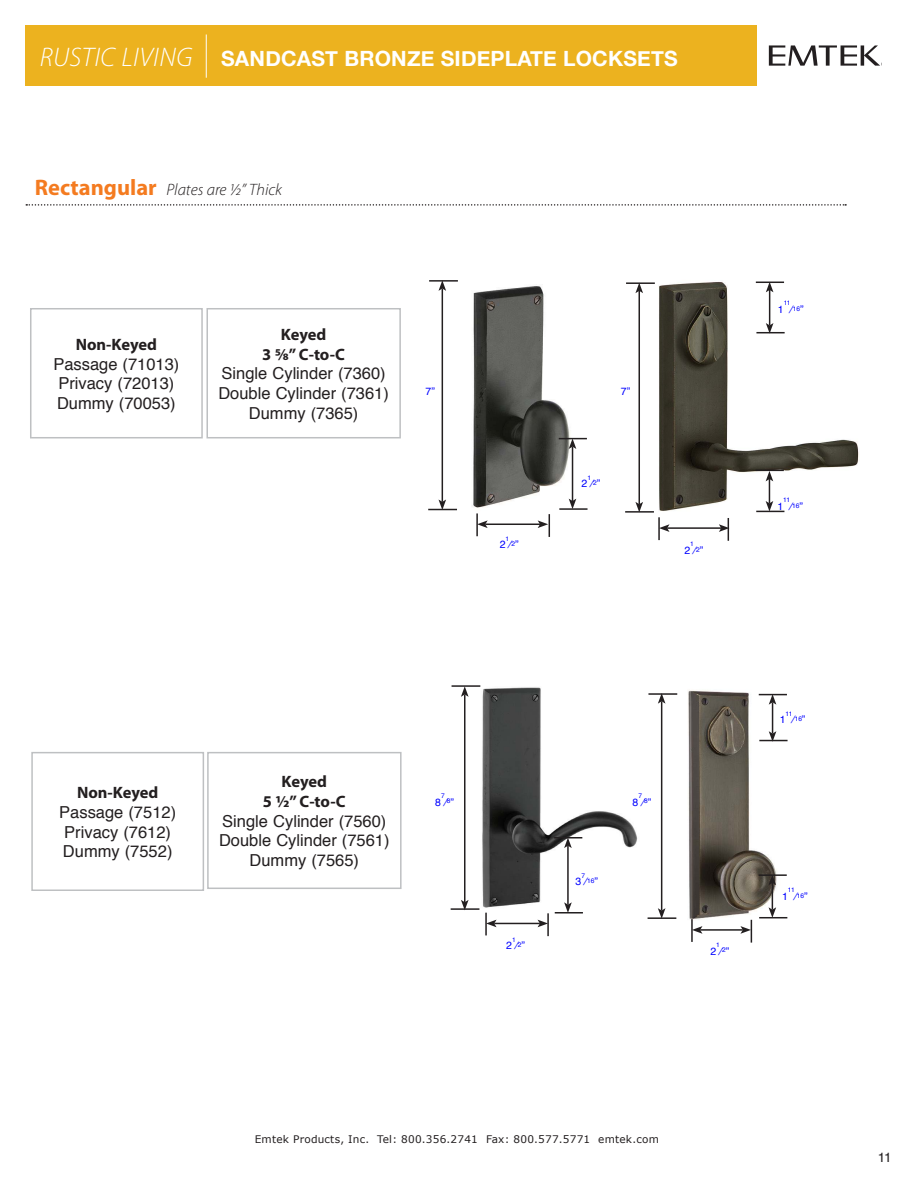
<style>
.page{position:relative;width:918px;height:1188px;background:#fff}
.page>*{position:absolute;margin:0;border:0;box-sizing:border-box;transform-origin:0 0}
.t1{font:700 21px "Helvetica Neue";letter-spacing:.01em;color:#fff}
.t2{font:16.5px/19.8px "Helvetica";color:#231f20}
.t3{font:700 16.5px/19.8px "Myriad Pro";letter-spacing:-.005em;color:#231f20;text-align:center}
.t4{font:italic 300 16.5px "Myriad Pro";color:#231f20}
.t5{font:13.5px "Helvetica";color:#231f20}
.t6{font:10.5px "Verdana";letter-spacing:.02em;color:#231f20}
.t7{font:10.5px "Helvetica";color:#00f}
.t8{font:6.6px "Helvetica";letter-spacing:-.075em;color:#00f}
.s1{font-family:"Myriad Pro";font-weight:300;font-style:italic;font-size:27px}
.s2{font-weight:700;font-style:normal;font-size:22.5px;color:#f47b20}
</style>
<div class="page">
<img style="left:479px;top:687px;width:159px;height:223px">
<img style="left:472px;top:286px;width:100px;height:222px">
<img style="left:659px;top:281px;width:200px;height:244px">
<img style="left:676px;top:690px;width:112px;height:246px">
<hr style="left:429px;top:280px;width:29px;height:2px;background:#231f20">
<hr style="left:442px;top:289px;width:1px;height:213px;background:#231f20">
<svg style="left:438px;top:280px;width:8px;height:11px"></svg>
<svg style="left:428px;top:500px;width:29px;height:10px"></svg>
<hr style="left:476px;top:513px;width:2px;height:23px;background:#231f20">
<hr style="left:485px;top:524px;width:55px;height:1px;background:#231f20">
<svg style="left:477px;top:520px;width:11px;height:8px"></svg>
<svg style="left:538px;top:514px;width:12px;height:23px"></svg>
<hr style="left:559px;top:508px;width:29px;height:2px;background:#231f20">
<hr style="left:572px;top:447px;width:1px;height:54px;background:#231f20">
<svg style="left:559px;top:438px;width:28px;height:11px"></svg>
<svg style="left:569px;top:499px;width:7px;height:10px"></svg>
<hr style="left:626px;top:282px;width:29px;height:2px;background:#231f20">
<hr style="left:625px;top:511px;width:29px;height:2px;background:#231f20">
<hr style="left:639px;top:291px;width:1px;height:213px;background:#231f20">
<svg style="left:635px;top:284px;width:8px;height:9px"></svg>
<svg style="left:635px;top:502px;width:8px;height:10px"></svg>
<hr style="left:658px;top:517px;width:2px;height:23px;background:#231f20">
<hr style="left:667px;top:527px;width:54px;height:2px;background:#231f20">
<svg style="left:659px;top:524px;width:11px;height:8px"></svg>
<svg style="left:719px;top:518px;width:10px;height:23px"></svg>
<svg style="left:756px;top:470px;width:28px;height:42px"></svg>
<hr style="left:769px;top:290px;width:1px;height:35px;background:#231f20">
<svg style="left:756px;top:282px;width:28px;height:10px"></svg>
<svg style="left:756px;top:323px;width:29px;height:11px"></svg>
<hr style="left:452px;top:685px;width:28px;height:2px;background:#231f20">
<hr style="left:451px;top:908px;width:28px;height:2px;background:#231f20">
<hr style="left:464px;top:694px;width:2px;height:208px;background:#231f20">
<svg style="left:461px;top:686px;width:8px;height:11px"></svg>
<svg style="left:461px;top:900px;width:8px;height:10px"></svg>
<hr style="left:485px;top:913px;width:2px;height:22px;background:#231f20">
<hr style="left:547px;top:913px;width:2px;height:23px;background:#231f20">
<hr style="left:494px;top:923px;width:46px;height:1px;background:#231f20">
<svg style="left:486px;top:920px;width:11px;height:7px"></svg>
<svg style="left:538px;top:920px;width:10px;height:7px"></svg>
<hr style="left:554px;top:837px;width:28px;height:2px;background:#231f20">
<hr style="left:555px;top:912px;width:28px;height:2px;background:#231f20">
<hr style="left:567px;top:846px;width:2px;height:59px;background:#231f20">
<svg style="left:564px;top:838px;width:8px;height:10px"></svg>
<svg style="left:564px;top:902px;width:8px;height:10px"></svg>
<hr style="left:648px;top:693px;width:29px;height:2px;background:#231f20">
<hr style="left:648px;top:917px;width:28px;height:2px;background:#231f20">
<hr style="left:661px;top:701px;width:1px;height:210px;background:#231f20">
<svg style="left:658px;top:693px;width:7px;height:11px"></svg>
<svg style="left:658px;top:908px;width:7px;height:11px"></svg>
<hr style="left:691px;top:919px;width:2px;height:23px;background:#231f20">
<hr style="left:700px;top:929px;width:43px;height:2px;background:#231f20">
<svg style="left:692px;top:926px;width:10px;height:8px"></svg>
<svg style="left:740px;top:920px;width:12px;height:23px"></svg>
<hr style="left:759px;top:874px;width:28px;height:2px;background:#231f20">
<svg style="left:759px;top:875px;width:28px;height:43px"></svg>
<hr style="left:772px;top:702px;width:1px;height:32px;background:#231f20">
<svg style="left:759px;top:694px;width:28px;height:11px"></svg>
<svg style="left:759px;top:731px;width:29px;height:11px"></svg>
<div style="left:26px;top:25px;width:731px;height:61px;background:#ecb21f"></div>
<svg style="left:26px;top:204px;width:820px;height:2px"></svg>
<svg style="left:769px;top:45px;width:113px;height:21px"></svg>
<hr style="left:206px;top:35px;width:1px;height:43px;background:#fff">
<div style="left:30px;top:308px;width:173px;height:130px;border:1px solid #bec0c2"></div>
<div style="left:206px;top:308px;width:195px;height:130px;border:1px solid #bec0c2"></div>
<div style="left:31px;top:752px;width:173px;height:139px;border:1px solid #bec0c2"></div>
<div style="left:207px;top:752px;width:195px;height:137px;border:1px solid #bec0c2"></div>
<p class="t1" style="left:40px;top:47px;width:639px"><span class="s1">RUSTIC LIVING</span> SANDCAST BRONZE SIDEPLATE LOCKSETS</p>
<p class="t4" style="left:35px;top:183px;width:249px"><span class="s2">Rectangular</span> Plates are 1/2” Thick</p>
<p class="t3" style="left:76px;top:336px;width:83px">Non-Keyed</p>
<p class="t2" style="left:53px;top:355px;width:128px">Passage (71013)<br>Privacy (72013)<br>Dummy (70053)</p>
<p class="t3" style="left:262px;top:326px;width:84px">Keyed<br>3 5/8” C-to-C</p>
<p class="t2" style="left:218px;top:365px;width:172px;text-align:center">Single Cylinder (7360)<br>Double Cylinder (7361)<br>Dummy (7365)</p>
<p class="t7" style="left:426px;top:387px;width:11px">7”</p>
<p class="t8" style="left:506px;top:536px;width:5px">1</p>
<p class="t7" style="left:500px;top:541px;width:20px">2 ⁄<sup>2</sup>”</p>
<p class="t7" style="left:621px;top:387px;width:11px">7”</p>
<p class="t8" style="left:587px;top:475px;width:5px">1</p>
<p class="t7" style="left:582px;top:479px;width:20px">2 ⁄<sup>2</sup>”</p>
<p class="t8" style="left:690px;top:542px;width:5px">1</p>
<p class="t7" style="left:684px;top:546px;width:20px">2 ⁄<sup>2</sup>”</p>
<p class="t8" style="left:784px;top:301px;width:8px">11</p>
<p class="t7" style="left:791px;top:301px;width:15px">⁄<sup>16</sup>”</p>
<p class="t7" style="left:778px;top:305px;width:7px">1</p>
<p class="t8" style="left:783px;top:498px;width:8px">11</p>
<p class="t7" style="left:790px;top:498px;width:15px">⁄<sup>16</sup>”</p>
<p class="t7" style="left:777px;top:502px;width:7px">1</p>
<p class="t3" style="left:77px;top:784px;width:83px">Non-Keyed</p>
<p class="t2" style="left:59px;top:804px;width:118px">Passage (7512)<br>Privacy (7612)<br>Dummy (7552)</p>
<p class="t3" style="left:263px;top:773px;width:84px">Keyed<br>5 1/2” C-to-C</p>
<p class="t2" style="left:219px;top:813px;width:172px;text-align:center">Single Cylinder (7560)<br>Double Cylinder (7561)<br>Dummy (7565)</p>
<p class="t8" style="left:441px;top:793px;width:5px">7</p>
<p class="t7" style="left:435px;top:798px;width:20px">8 ⁄<sup>8</sup>”</p>
<p class="t8" style="left:512px;top:937px;width:5px">1</p>
<p class="t7" style="left:506px;top:942px;width:20px">2 ⁄<sup>2</sup>”</p>
<p class="t8" style="left:581px;top:873px;width:5px">7</p>
<p class="t7" style="left:576px;top:878px;width:24px">3 ⁄<sup>16</sup>”</p>
<p class="t8" style="left:638px;top:793px;width:5px">7</p>
<p class="t7" style="left:633px;top:798px;width:20px">8 ⁄<sup>8</sup>”</p>
<p class="t8" style="left:786px;top:711px;width:8px">11</p>
<p class="t7" style="left:792px;top:711px;width:15px">⁄<sup>16</sup>”</p>
<p class="t7" style="left:780px;top:715px;width:7px">1</p>
<p class="t8" style="left:716px;top:942px;width:5px">1</p>
<p class="t7" style="left:710px;top:947px;width:20px">2 ⁄<sup>2</sup>”</p>
<p class="t8" style="left:788px;top:887px;width:8px">11</p>
<p class="t7" style="left:795px;top:888px;width:15px">⁄<sup>16</sup>”</p>
<p class="t7" style="left:782px;top:892px;width:7px">1</p>
<p class="t6" style="left:255px;top:1135px;width:406px">Emtek Products, Inc. Tel: 800.356.2741 Fax: 800.577.5771 emtek.com</p>
<p class="t5" style="left:878px;top:1153px;width:16px">11</p>
</div>
